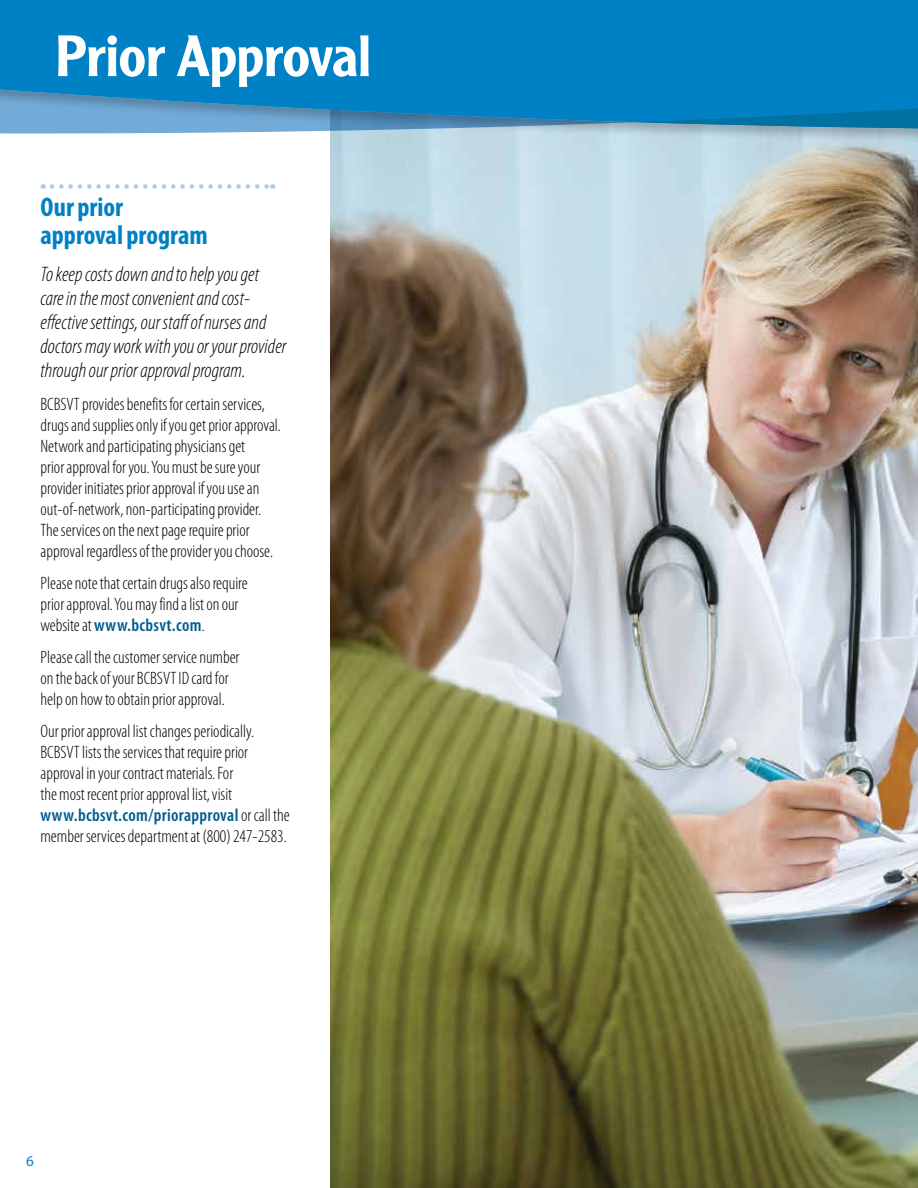
<style>
.page{position:relative;width:918px;height:1188px;background:#fff}
.page>*{position:absolute;margin:0;border:0;box-sizing:border-box;transform-origin:0 0}
.t1{font:500 57px "Clearface Gothic LT Std";letter-spacing:-.015em;color:#fff}
.t2{font:700 condensed 27px/28.5px "Myriad Pro";color:#0081c6}
.t3{font:italic 300 condensed 21px/24px "Myriad Pro";color:#000}
.t4{font:300 condensed 18px/21px "Myriad Pro";color:#000}
.t5{font:15px "Myriad Pro";color:#0081c6}
.s1{font-weight:600;color:#005b8e}
</style>
<div class="page">
<img style="left:330px;top:145px;width:588px;height:1043px">
<div style="left:0;top:0;width:918px;height:145px;background:#000;opacity:.22"></div>
<div style="left:0;top:0;width:918px;height:17px;background:#0081c6"></div>
<svg style="left:0;top:17px;width:918px;height:117px;background:#1587c5"></svg>
<svg style="left:52px;top:184px;width:221px;height:5px"></svg>
<h1 class="t1" style="left:55px;top:21px;width:318px">Prior Approval</h1>
<h2 class="t2" style="left:40px;top:192px;width:169px">Our prior approval program</h2>
<p class="t3" style="left:40px;top:263px;width:248px">To keep costs down and to help you get care in the most convenient and cost&shy;effective settings, our staff of nurses and doctors may work with you or your provider through our prior approval program.</p>
<p class="t4" style="left:40px;top:394px;width:242px">BCBSVT provides benefits for certain services, drugs and supplies only if you get prior approval.<br>Network and participating physicians get<br>prior approval for you. You must be sure your provider initiates prior approval if you use an out-of-network, non-participating provider.<br>Theservices on the next page require prior approval regardless of the provider you choose.</p>
<p class="t4" style="left:40px;top:573px;width:209px">Please note thatcertain drugs also require prior approval. You may find a list on our website at <span class="s1">www.bcbsvt.com</span>.</p>
<p class="t4" style="left:40px;top:647px;width:201px">Please call the customer service number on the back of your BCBSVT ID card for help on how to obtain prior approval.</p>
<p class="t4" style="left:40px;top:721px;width:251px">Our prior approval list changes periodically.<br>BCBSVT lists the services that require prior approval in your contract materials. For<br>the most recent prior approval list, visit <span class="s1">www.bcbsvt.com/priorapproval</span>or call the member services department at(800)247-2583.</p>
<p class="t5" style="left:26px;top:1152px;width:9px">6</p>
</div>
